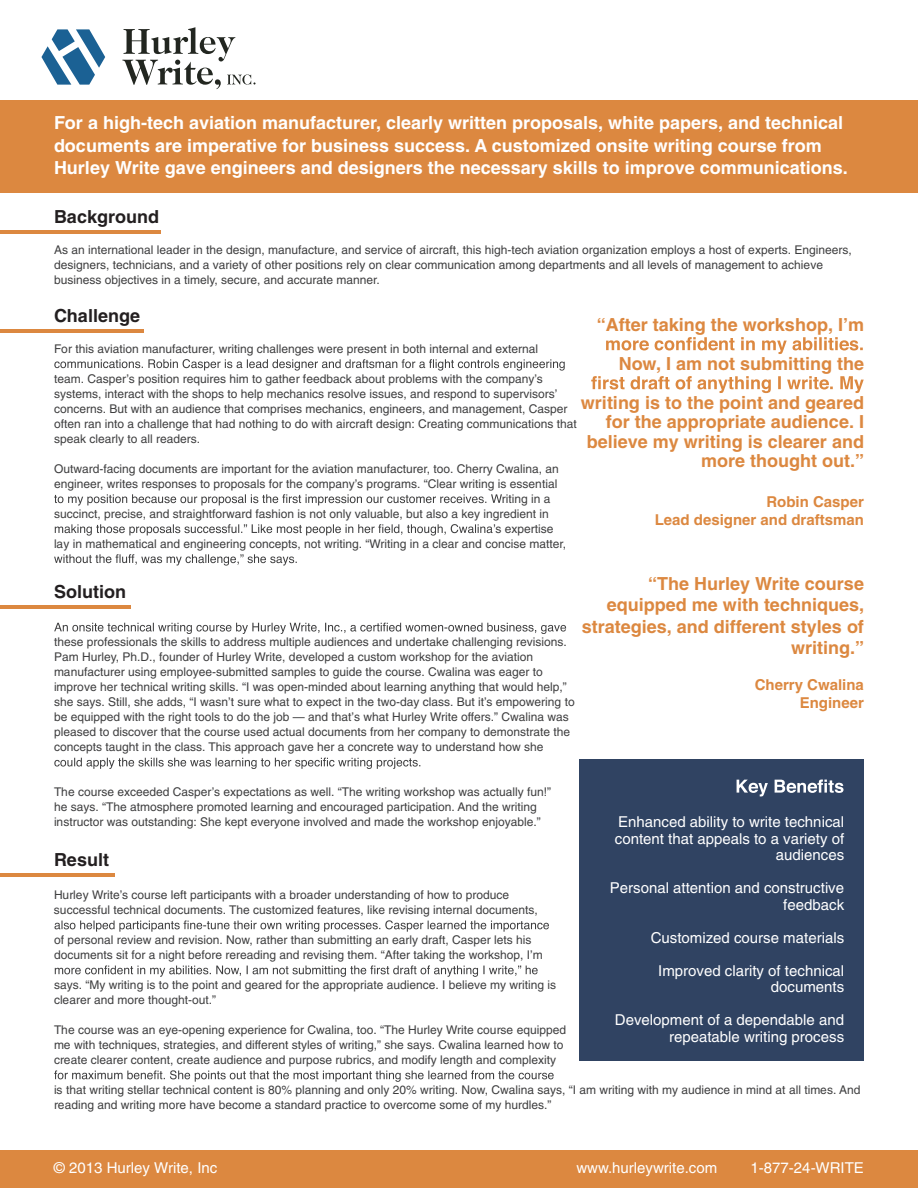
<style>
.page{position:relative;width:918px;height:1188px;background:#fff}
.page>*{position:absolute;margin:0;border:0;box-sizing:border-box;transform-origin:0 0}
.t1{font:700 18px/22.5px "Helvetica";color:#fff}
.t2{font:700 18px/21.6px "Helvetica";color:#dc8840;text-align:right}
.t3{font:700 18px "Helvetica";color:#231f20}
.t4{font:15px/16.5px "Helvetica";color:#fff;text-align:right}
.t5{font:700 15px/18px "Helvetica";color:#dc8840;text-align:right}
.t6{font:12px/15px "Helvetica";color:#3e3e3f}
</style>
<div class="page">
<div style="left:0;top:101px;width:918px;height:92px;background:#dc8840"></div>
<div style="left:0;top:1150px;width:918px;height:38px;background:#dc8840"></div>
<hr style="left:0;top:230px;width:161px;height:3px;background:#dc8840">
<svg style="left:54px;top:359px;width:511px;height:12px"></svg>
<svg style="left:54px;top:494px;width:448px;height:12px"></svg>
<svg style="left:55px;top:524px;width:440px;height:12px"></svg>
<svg style="left:54px;top:554px;width:243px;height:12px"></svg>
<svg style="left:54px;top:623px;width:512px;height:11px"></svg>
<svg style="left:54px;top:758px;width:366px;height:11px"></svg>
<svg style="left:54px;top:920px;width:495px;height:12px"></svg>
<svg style="left:55px;top:965px;width:483px;height:12px"></svg>
<svg style="left:54px;top:1070px;width:500px;height:12px"></svg>
<div style="left:580px;top:759px;width:284px;height:301px;background:#304362"></div>
<svg style="left:737px;top:780px;width:107px;height:16px"></svg>
<svg style="left:606px;top:337px;width:257px;height:17px"></svg>
<svg style="left:591px;top:376px;width:273px;height:17px"></svg>
<hr style="left:0;top:329px;width:144px;height:3px;background:#dc8840">
<hr style="left:0;top:606px;width:130px;height:3px;background:#dc8840">
<hr style="left:0;top:873px;width:115px;height:4px;background:#dc8840">
<svg style="left:122px;top:27px;width:134px;height:62px"></svg>
<svg style="left:41px;top:29px;width:64px;height:56px"></svg>
<p class="t1" style="left:54px;top:111px;width:795px">For a high-tech aviation manufacturer, clearly written proposals, white papers, and technical documents are imperative for business success. A customized onsite writing course from<br>Hurley Write gave engineers and designers the necessary skills to improve communications.</p>
<h1 class="t3" style="left:54px;top:205px;width:107px">Background</h1>
<p class="t6" style="left:54px;top:242px;width:799px">As an international leader in the design, manufacture, and service of aircraft, this high-tech aviation organization employs a host of experts. Engineers, designers, technicians, and a variety of other positions rely on clear communication among departments and all levels of management to achieve business objectives in a timely, secure, and accurate manner.</p>
<h1 class="t3" style="left:54px;top:304px;width:88px">Challenge</h1>
<h1 class="t2" style="left:581px;top:305px;width:285px;line-height:39px">“After taking the workshop, I’m<br>Now, I am not submitting the writing is to the point and geared</h1>
<h1 class="t2" style="left:587px;top:412px;width:279px;line-height:19.5px">for the appropriate audience. I believe my writing is clearer and more thought out.”</h1>
<p class="t5" style="left:655px;top:492px;width:211px">Robin Casper<br>Lead designer and draftsman</p>
<p class="t6" style="left:54px;top:341px;width:486px">For this aviation manufacturer, writing challenges were present in both internal and external</p>
<p class="t6" style="left:54px;top:371px;width:524px">team. Casper’s position requires him to gather feedback about problems with the company’s systems, interact with the shops to help mechanics resolve issues, and respond to supervisors’ concerns. But with an audience that comprises mechanics, engineers, and management, Casper often ran into a challenge that had nothing to do with aircraft design: Creating communications that speak clearly to all readers.</p>
<p class="t6" style="left:54px;top:461px;width:506px">Outward-facing documents are important for the aviation manufacturer, too. Cherry Cwalina, an</p>
<p class="t6" style="left:54px;top:476px;width:505px">engineer, writes responses to proposals for the company’s programs. “Clear writing is essential</p>
<p class="t6" style="left:502px;top:491px;width:50px">riting in a</p>
<p class="t6" style="left:54px;top:506px;width:496px">succinct, precise, and straightforward fashion is not only valuable, but also a key ingredient in</p>
<p class="t6" style="left:495px;top:521px;width:60px">s expertise</p>
<p class="t6" style="left:54px;top:536px;width:514px">lay in mathematical and engineering concepts, not writing. “Writing in a clear and concise matter,</p>
<h1 class="t2" style="left:582px;top:572px;width:284px">“The Hurley Write course equipped me with techniques, strategies, and different styles of writing.”</h1>
<p class="t5" style="left:755px;top:676px;width:111px">Cherry Cwalina<br>Engineer</p>
<h1 class="t3" style="left:54px;top:581px;width:73px">Solution</h1>
<p class="t6" style="left:54px;top:635px;width:522px">these professionals the skills to address multiple audiences and undertake challenging revisions.<br>Pam Hurley, Ph.D., founder of Hurley Write, developed a custom workshop for the aviation manufacturer using employee-submitted samples to guide the course. Cwalina was eager to improve her technical writing skills. “I was open-minded about learning anything that would help,” she says. Still, she adds, “I wasn’t sure what to expect in the two-day class. But it’s empowering to be equipped with the right tools to do the job — and that’s what Hurley Write offers.” Cwalina was pleased to discover that the course used actual documents from her company to demonstrate the concepts taught in the class. This approach gave her a concrete way to understand how she</p>
<p class="t6" style="left:54px;top:785px;width:499px">The course exceeded Casper’s expectations as well. “The writing workshop was actually fun!” he says. “The atmosphere promoted learning and encouraged participation. And the writing instructor was outstanding: She kept everyone involved and made the workshop enjoyable.”</p>
<p class="t4" style="left:615px;top:814px;width:231px">Enhanced ability to write technical content that appeals to a variety of audiences</p>
<p class="t4" style="left:610px;top:880px;width:236px">Personal attention and constructive feedback</p>
<p class="t4" style="left:651px;top:929px;width:195px">Customized course materials</p>
<p class="t4" style="left:658px;top:962px;width:187px">Improved clarity of technical documents</p>
<p class="t4" style="left:615px;top:1012px;width:231px">Development of a dependable and repeatable writing process</p>
<h1 class="t3" style="left:54px;top:849px;width:57px">Result</h1>
<p class="t6" style="left:54px;top:887px;width:485px">Hurley Write’s course left participants with a broader understanding of how to produce successful technical documents. The customized features, like revising internal documents,</p>
<p class="t6" style="left:54px;top:932px;width:490px">of personal review and revision. Now, rather than submitting an early draft, Casper lets his documents sit for a night before rereading and revising them. “After taking the workshop, I’m</p>
<p class="t6" style="left:54px;top:977px;width:504px">says. “My writing is to the point and geared for the appropriate audience. I believe my writing is clearer and more thought-out.”</p>
<p class="t6" style="left:54px;top:1022px;width:514px">The course was an eye-opening experience for Cwalina, too. “The Hurley Write course equipped me with techniques, strategies, and different styles of writing,” she says. Cwalina learned how to create clearer content, create audience and purpose rubrics, and modify length and complexity</p>
<p class="t6" style="left:54px;top:1082px;width:808px">is that writing stellar technical content is 80% planning and only 20% writing. Now, Cwalina says, “I am writing with my audience in mind at all times. And reading and writing more have become a standard practice to overcome some of my hurdles.”</p>
<p class="t4" style="left:54px;top:1160px;width:165px">© 2013 Hurley Write, Inc</p>
<p class="t4" style="left:576px;top:1160px;width:142px">www.hurleywrite.com</p>
<p class="t4" style="left:751px;top:1160px;width:115px">1-877-24-WRITE</p>
</div>
